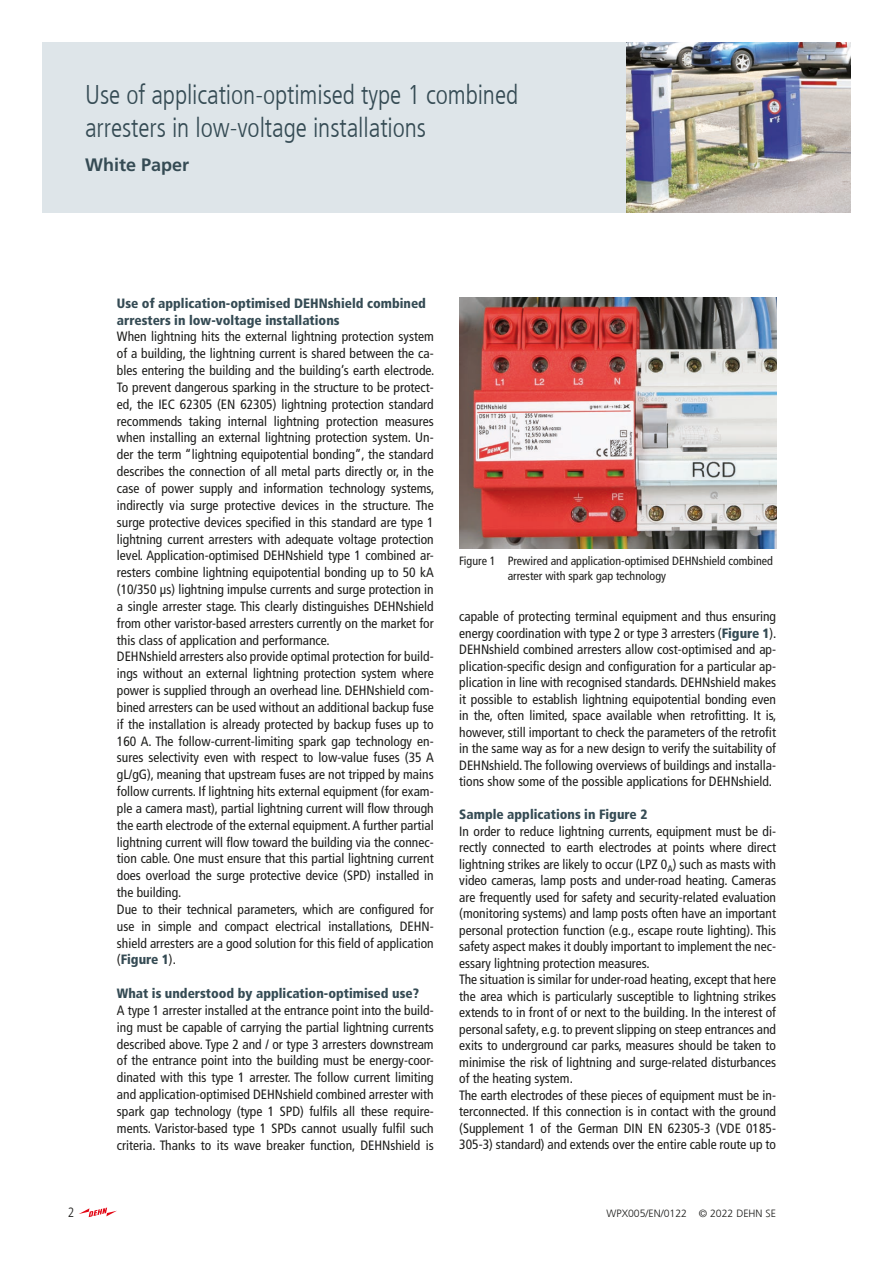
<style>
.page{position:relative;width:893px;height:1263px;background:#fff}
.page>*{position:absolute;margin:0;border:0;box-sizing:border-box;transform-origin:0 0}
.t1{font:300 condensed 27px/32.4px "Frutiger LT Com";letter-spacing:-.005em;color:#354b54}
.t2{font:700 18px "Frutiger LT Com";color:#354b54}
.t3{font:condensed 13.5px/16.8px "Frutiger LT Com";color:#1d1d1b}
.t4{font:900 condensed 13.5px/16.8px "Frutiger LT Com";color:#354b54}
.t5{font:300 condensed 13.5px "Frutiger LT Com";color:#1d1d1b}
.t6{font:condensed 12px/15px "Frutiger LT Com";color:#1d1d1b}
.t7{font:300 10.5px "Frutiger LT Com";color:#1d1d1b}
.s1{font-weight:900;color:#354b54}
</style>
<div class="page">
<svg style="left:79px;top:1207px;width:38px;height:10px"></svg>
<div style="left:43px;top:43px;width:807px;height:170px;background:#dee5e9"></div>
<img style="left:459px;top:298px;width:317px;height:251px">
<img style="left:626px;top:43px;width:224px;height:170px">
<h1 class="t1" style="left:85px;top:79px;width:435px">Use of application-optimised type 1 combined arresters in low-voltage installations</h1>
<h2 class="t2" style="left:85px;top:154px;width:106px">White Paper</h2>
<p class="t5" style="left:68px;top:1205px;width:8px">2</p>
<p class="t4" style="left:117px;top:295px;width:311px">Use of application-optimised DEHNshield combined arresters in low-voltage installations</p>
<p class="t3" style="left:117px;top:328px;width:319px">When lightning hits the external lightning protection system of a building, the lightning current is shared between the ca&shy;bles entering the building and the building’s earth electrode.<br>To prevent dangerous sparking in the structure to be protect&shy;ed, the IEC 62305 (EN 62305) lightning protection standard recommends taking internal lightning protection measures when installing an external lightning protection system. Un&shy;der the term “lightning equipotential bonding”, the standard describes the connection of all metal parts directly or, in the case of power supply and information technology systems, indirectly via surge protective devices in the structure. The surge protective devices specified in this standard are type 1 lightning current arresters with adequate voltage protection level. Application-optimised DEHNshield type 1 combined ar&shy;resters combine lightning equipotential bonding up to 50 kA (10/350 μs) lightning impulse currents and surge protection in a single arrester stage. This clearly distinguishes DEHNshield from other varistor-based arresters currently on the market for this class of application and performance.<br>DEHNshield arresters also provide optimal protection for build&shy;ings without an external lightning protection system where power is supplied through an overhead line. DEHNshield com&shy;bined arresters can be used without an additional backup fuse if the installation is already protected by backup fuses up to 160 A. The follow-current-limiting spark gap technology en&shy;sures selectivity even with respect to low-value fuses (35 A gL/gG), meaning that upstream fuses are not tripped by mains follow currents. If lightning hits external equipment (for exam&shy;ple a camera mast), partial lightning current will flow through the earth electrode of the external equipment. A further partial lightning current will flow toward the building via the connec&shy;tion cable. One must ensure that this partial lightning current does overload the surge protective device (SPD) installed in the building.<br>Due to their technical parameters, which are configured for use in simple and compact electrical installations, DEHN&shy;shield arresters are a good solution for this field of application (<span class="s1">Figure 1</span>).</p>
<p class="t4" style="left:117px;top:985px;width:303px">What is understood by application-optimised use?</p>
<p class="t3" style="left:117px;top:1002px;width:318px;text-align:justify">A type 1 arrester installed at the entrance point into the build&shy;ing must be capable of carrying the partial lightning currents described above. Type 2 and / or type 3 arresters downstream of the entrance point into the building must be energy-coor&shy;dinated with this type 1 arrester. The follow current limiting and application-optimised DEHNshield combined arrester with spark gap technology (type 1 SPD) fulfils all these require&shy;ments. Varistor-based type 1 SPDs cannot usually fulfil such criteria. Thanks to its wave breaker function, DEHNshield is</p>
<p class="t6" style="left:508px;top:553px;width:267px;text-indent:-48px">Figure 1 Prewired and application-optimised DEHNshield combined arrester with spark gap technology</p>
<p class="t3" style="left:459px;top:608px;width:319px;text-align:justify">capable of protecting terminal equipment and thus ensuring energy coordination with type 2 or type 3 arresters (<span class="s1">Figure 1</span>).<br>DEHNshield combined arresters allow cost-optimised and ap&shy;plication-specific design and configuration for a particular ap&shy;plication in line with recognised standards. DEHNshield makes it possible to establish lightning equipotential bonding even in the, often limited, space available when retrofitting. It is, however, still important to check the parameters of the retrofit in the same way as for a new design to verify the suitability of DEHNshield. The following overviews of buildings and installa&shy;tions show some of the possible applications for DEHNshield.</p>
<p class="t4" style="left:459px;top:806px;width:190px">Sample applications in Figure 2</p>
<p class="t3" style="left:459px;top:823px;width:318px">In order to reduce lightning currents, equipment must be di&shy;rectly connected to earth electrodes at points where direct lightning strikes are likely to occur (LPZ 0<sub>A</sub>) such as masts with video cameras, lamp posts and under-road heating. Cameras are frequently used for safety and security-related evaluation (monitoring systems) and lamp posts often have an important personal protection function (e.g., escape route lighting). This safety aspect makes it doubly important to implement the nec&shy;essary lightning protection measures.<br>The situation is similar for under-road heating, except that here the area which is particularly susceptible to lightning strikes extends to in front of or next to the building. In the interest of personal safety, e.g. to prevent slipping on steep entrances and exits to underground car parks, measures should be taken to minimise the risk of lightning and surge-related disturbances of the heating system.<br>The earth electrodes of these pieces of equipment must be in&shy;terconnected. If this connection is in contact with the ground (Supplement 1 of the German DIN EN 62305-3 (VDE 0185- 305-3) standard) and extends over the entire cable route up to</p>
<p class="t7" style="left:607px;top:1207px;width:171px">WPX005/EN/0122 © 2022 DEHN SE</p>
</div>
